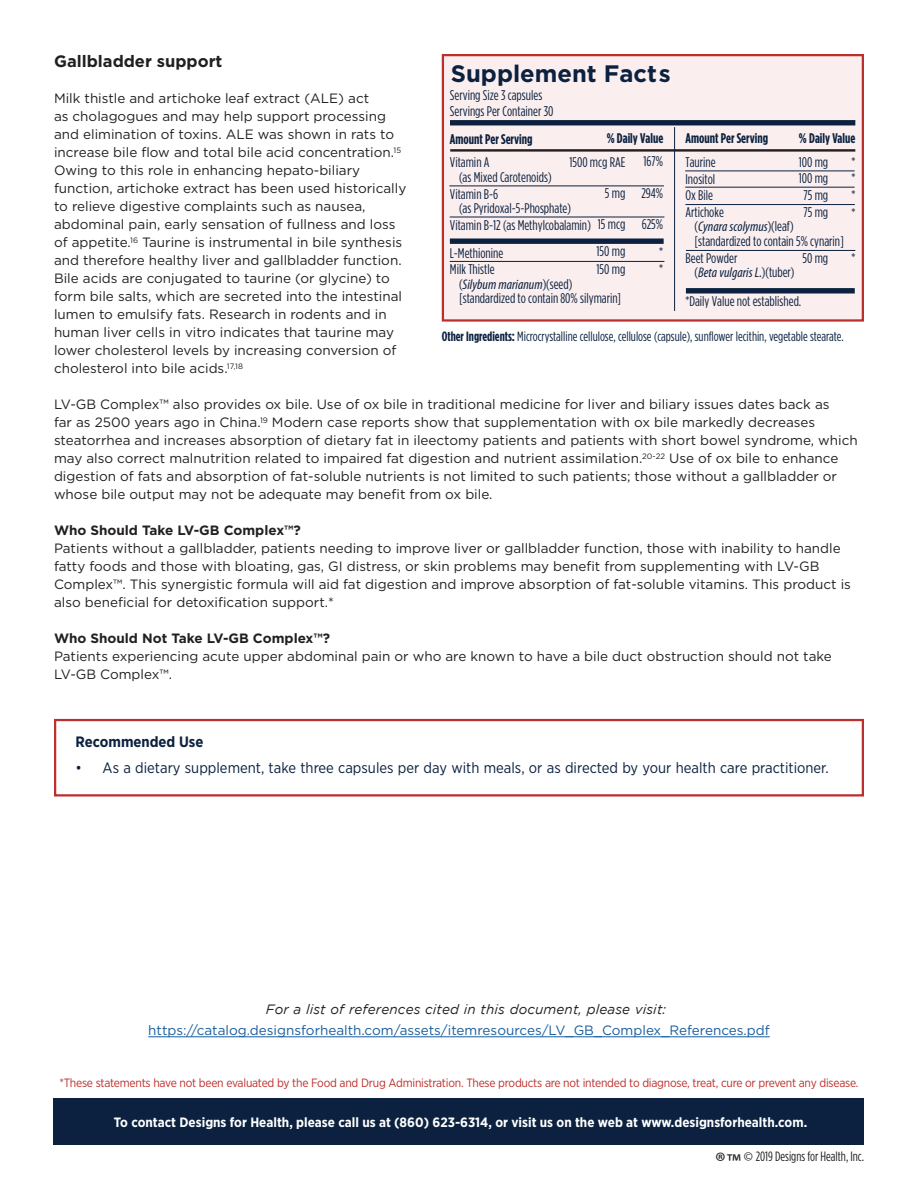
<style>
.page{position:relative;width:918px;height:1188px;background:#fff}
.page>*{position:absolute;margin:0;border:0;box-sizing:border-box;transform-origin:0 0}
.t1{font:700 23.85px "Gotham";color:#0b213f}
.t2{font:700 16.5px "Gotham";color:#231f20}
.t3{font:15px "Gotham Narrow";color:#0b213f}
.t4{font:700 15px "Gotham Narrow";color:#0b213f}
.t5{font:13.95px/16.8px "Gotham Condensed";color:#0b213f}
.t6{font:italic condensed 13.95px "Myriad Pro";color:#0b213f}
.t7{font:700 13.95px "Gotham Condensed";color:#0b213f}
.t8{font:13.5px/18px "Gotham";color:#231f20}
.t9{font:700 13.5px "Gotham Narrow";color:#fff}
.t10{font:13.5px "Gotham Condensed";color:#0b213f}
.t11{font:13.5px "Gotham";color:#175d9e}
.t12{font:700 13.5px "Gotham";color:#231f20}
.t13{font:italic 13.5px "Gotham";letter-spacing:.01em;color:#231f20}
.t14{font:13.5px "Gotham Condensed";color:#231f20}
.t15{font:12px "Gotham Narrow";letter-spacing:-.02em;color:#bc2f2c}
.s1{font-family:"Gotham Condensed";font-style:normal;font-stretch:normal}
.s2{font-weight:700}
.s3{font-family:"Myriad Pro";font-size:25.5px}
.s4{font-family:"Myriad Pro";font-size:23.25px}
.s5{font-family:"Myriad Pro"}
</style>
<div class="page">
<div style="left:54px;top:1098px;width:810px;height:47px;background:#0b213f"></div>
<hr style="left:148px;top:1036px;width:622px;height:1px;background:#175d9e">
<div style="left:54px;top:719px;width:810px;height:77px;border:2px solid #bc2f2c"></div>
<div style="left:442px;top:54px;width:422px;height:268px;background:#faeeee;border:2px solid #bc2f2c"></div>
<hr style="left:450px;top:261px;width:214px;height:1px;background:#0b213f">
<hr style="left:450px;top:217px;width:214px;height:1px;background:#0b213f">
<hr style="left:449px;top:186px;width:215px;height:1px;background:#0b213f">
<hr style="left:685px;top:204px;width:170px;height:1px;background:#0b213f">
<hr style="left:685px;top:187px;width:170px;height:1px;background:#0b213f">
<hr style="left:685px;top:171px;width:170px;height:1px;background:#0b213f">
<hr style="left:450px;top:149px;width:405px;height:3px;background:#231f20">
<div style="left:450px;top:120px;width:405px;height:5px;background:#0b213f"></div>
<div style="left:450px;top:238px;width:214px;height:6px;background:#0b213f"></div>
<div style="left:686px;top:288px;width:169px;height:6px;background:#0b213f"></div>
<hr style="left:674px;top:127px;width:1px;height:184px;background:#0b213f">
<hr style="left:686px;top:250px;width:169px;height:1px;background:#0b213f">
<p class="t2" style="left:54px;top:50px;width:170px">Gallbladder support</p>
<p class="t8" style="left:54px;top:89px;width:354px">Milk thistle and artichoke leaf extract (ALE) act<br>as cholagogues and may help support processing and elimination of toxins. ALE was shown in rats to increase bile flow and total bile acid concentration.<sup>15<br></sup>Owing to this role in enhancing hepato-biliary function, artichoke extract has been used historically to relieve digestive complaints such as nausea, abdominal pain, early sensation of fullness and loss of appetite.<sup>16</sup> Taurine is instrumental in bile synthesis and therefore healthy liver and gallbladder function.<br>Bile acids are conjugated to taurine (or glycine) to form bile salts, which are secreted into the intestinal lumen to emulsify fats. Research in rodents and in human liver cells in vitro indicates that taurine may lower cholesterol levels by increasing conversion of cholesterol into bile acids.<sup>17,18</sup></p>
<p class="t8" style="left:54px;top:395px;width:805px">LV-GB Complex™ also provides ox bile. Use of ox bile in traditional medicine for liver and biliary issues dates back as<br>far as 2500 years ago in China.<sup>19</sup> Modern case reports show that supplementation with ox bile markedly decreases steatorrhea and increases absorption of dietary fat in ileectomy patients and patients with short bowel syndrome, which may also correct malnutrition related to impaired fat digestion and nutrient assimilation.<sup>20-22</sup> Use of ox bile to enhance digestion of fats and absorption of fat-soluble nutrients is not limited to such patients; those without a gallbladder or whose bile output may not be adequate may benefit from ox bile.</p>
<p class="t12" style="left:54px;top:521px;width:248px">Who Should Take LV-GB Complex™?</p>
<p class="t8" style="left:54px;top:539px;width:799px">Patients without a gallbladder, patients needing to improve liver or gallbladder function, those with inability to handle fatty foods and those with bloating, gas, GI distress, or skin problems may benefit from supplementing with LV-GB Complex™. This synergistic formula will aid fat digestion and improve absorption of fat-soluble vitamins. This product is also beneficial for detoxification support.*</p>
<p class="t12" style="left:54px;top:629px;width:278px">Who Should Not Take LV-GB Complex™?</p>
<p class="t8" style="left:54px;top:647px;width:779px">Patients experiencing acute upper abdominal pain or who are known to have a bile duct obstruction should not take<br>LV-GB Complex™.</p>
<h1 class="t1" style="left:451px;top:57px;width:221px">Supplement Facts</h1>
<p class="t5" style="left:450px;top:88px;width:105px;line-height:15.6px">Serving Size 3 capsules<br>Servings Per Container 30</p>
<p class="t7" style="left:450px;top:131px;width:84px">Amount Per Serving</p>
<p class="t5" style="left:459px;top:155px;width:94px;line-height:14.2px;text-indent:-9px">Vitamin A<br>(as Mixed Carotenoids)</p>
<p class="t5" style="left:459px;top:186px;width:114px;line-height:14.2px;text-indent:-9px">Vitamin B-6<br>(as Pyridoxal-5-Phosphate)</p>
<p class="t5" style="left:450px;top:210px;width:143px;line-height:28px">Vitamin B-12 (as Methylcobalamin)<br>L-Methionine</p>
<p class="t5" style="left:450px;top:261px;width:46px">Milk Thistle</p>
<p class="t6" style="left:459px;top:277px;width:115px"><span class="s1">(</span>Silybum marianum<span class="s1">)(seed)</span></p>
<p class="t5" style="left:459px;top:290px;width:164px">[standardized to contain 80% silymarin]</p>
<p class="t7" style="left:607px;top:130px;width:58px">% Daily Value</p>
<p class="t5" style="left:644px;top:153px;width:21px">167%</p>
<p class="t5" style="left:641px;top:185px;width:23px">294%</p>
<p class="t5" style="left:642px;top:211px;width:23px;line-height:27.6px;text-align:right">625% *</p>
<p class="t5" style="left:659px;top:260px;width:5px">*</p>
<p class="t7" style="left:799px;top:130px;width:58px">% Daily Value</p>
<p class="t5" style="left:851px;top:154px;width:5px;line-height:15.8px">* *</p>
<p class="t5" style="left:851px;top:186px;width:5px;line-height:17.9px">* *</p>
<p class="t7" style="left:685px;top:131px;width:84px">Amount Per Serving</p>
<p class="t5" style="left:685px;top:153px;width:40px">Taurine<br>Inositol<br>Ox Bile<br>Artichoke</p>
<p class="t6" style="left:695px;top:219px;width:100px"><span class="s1">(</span>Cynara scolymus<span class="s1">)(leaf)</span></p>
<p class="t5" style="left:685px;top:232px;width:160px;text-indent:9px">[standardized to contain 5% cynarin]<br>Beet Powder</p>
<p class="t6" style="left:695px;top:265px;width:101px"><span class="s1">(</span>Beta vulgaris L.<span class="s1">)(tuber)</span></p>
<p class="t5" style="left:685px;top:292px;width:117px">*Daily Value not established.</p>
<p class="t5" style="left:799px;top:153px;width:31px;text-align:center">100 mg<br>100 mg<br>75 mg<br>75 mg</p>
<p class="t5" style="left:803px;top:250px;width:27px">50 mg</p>
<p class="t5" style="left:569px;top:154px;width:57px">1500 mcg RAE</p>
<p class="t5" style="left:605px;top:185px;width:22px">5 mg</p>
<p class="t5" style="left:597px;top:211px;width:30px;line-height:27.2px">15 mcg<br>150 mg</p>
<p class="t5" style="left:597px;top:261px;width:30px">150 mg</p>
<p class="t5" style="left:851px;top:250px;width:5px">*</p>
<p class="t10" style="left:442px;top:329px;width:403px"><span class="s2">Other Ingredients:</span> Microcrystalline cellulose, cellulose (capsule), sunflower lecithin, vegetable stearate.</p>
<p class="t4" style="left:76px;top:732px;width:129px">Recommended Use</p>
<p class="t3" style="left:76px;top:758px;width:755px">• As a dietary supplement, take three capsules per day with meals, or as directed by your health care practitioner.</p>
<p class="t13" style="left:266px;top:1002px;width:402px">For a list of references cited in this document, please visit:</p>
<p class="t11" style="left:148px;top:1022px;width:623px">https://catalog.designsforhealth.com/assets/itemresources/LV_GB_Complex_References.pdf</p>
<p class="t15" style="left:59px;top:1075px;width:801px">*These statements have not been evaluated by the Food and Drug Administration. These products are not intended to diagnose, treat, cure or prevent any disease.</p>
<p class="t9" style="left:114px;top:1114px;width:695px">To contact Designs for Health, please call us at (860) 623-6314, or visit us on the web at www.designsforhealth.com.</p>
<p class="t14" style="left:715px;top:1149px;width:151px"><span class="s3">®</span><span class="s4">™</span> <span class="s5">©</span> 2019 Designs for Health, Inc.</p>
</div>
